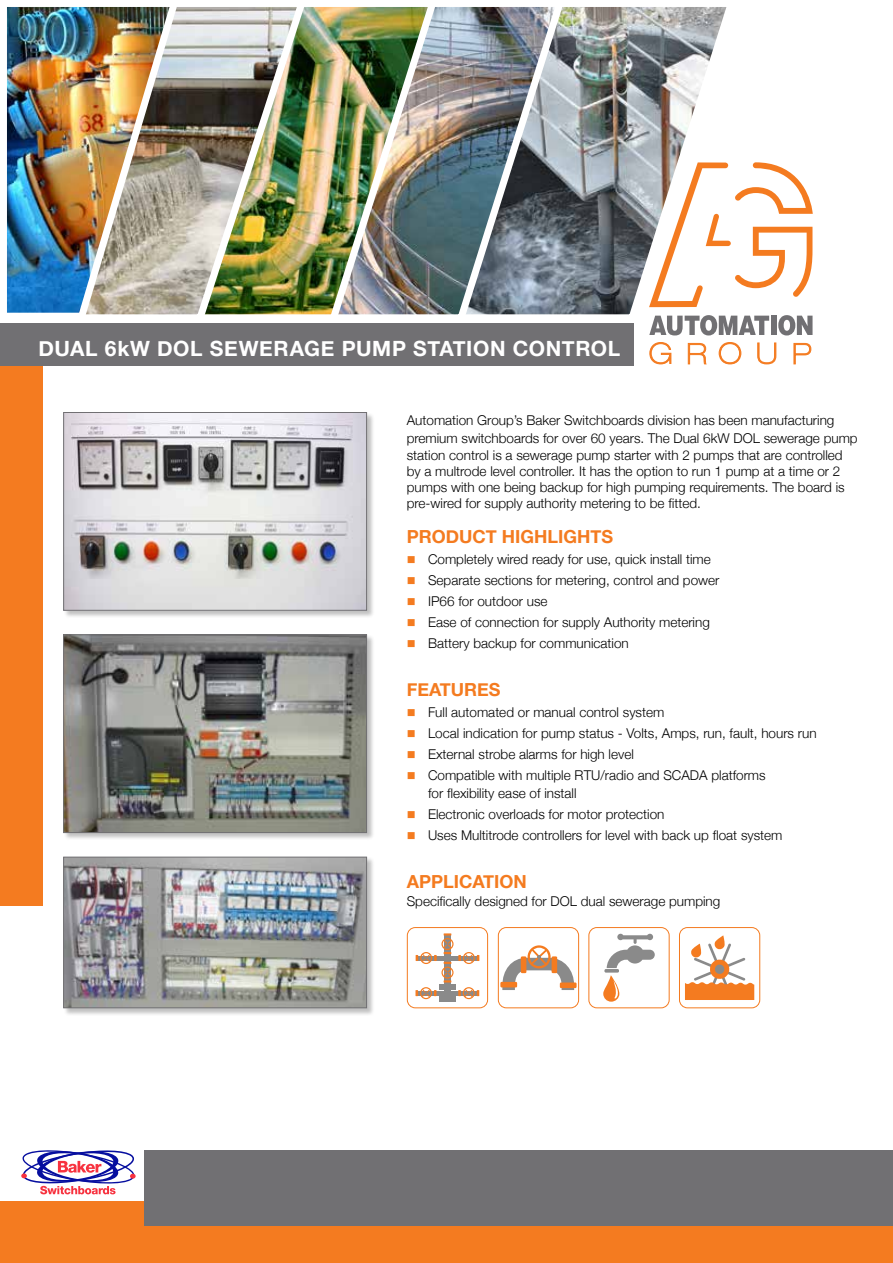
<style>
.page{position:relative;width:893px;height:1263px;background:#fff}
.page>*{position:absolute;margin:0;border:0;box-sizing:border-box;transform-origin:0 0}
.t1{font:700 21px "Helvetica Neue";letter-spacing:.03em;color:#fff}
.t2{font:700 18px "Helvetica Neue";color:#f47b20}
.t3{font:300 13.5px/16.2px "Helvetica Neue";color:#000}
.s1{color:#f47b20}
</style>
<div class="page">
<div style="left:0;top:1201px;width:893px;height:62px;background:#f47b20"></div>
<div style="left:0;top:347px;width:43px;height:559px;background:#f47b20"></div>
<div style="left:0;top:323px;width:634px;height:43px;background:#717073"></div>
<div style="left:145px;top:1150px;width:748px;height:75px;background:#717073"></div>
<div style="left:63px;top:412px;width:312px;height:206px;background:#000;opacity:.25"></div>
<img style="left:65px;top:414px;width:300px;height:194px">
<div style="left:63px;top:412px;width:304px;height:198px;border:1px solid #717073"></div>
<div style="left:63px;top:634px;width:312px;height:206px;background:#000;opacity:.25"></div>
<img style="left:65px;top:636px;width:300px;height:195px">
<div style="left:63px;top:634px;width:304px;height:199px;border:1px solid #717073"></div>
<div style="left:63px;top:856px;width:312px;height:160px;background:#000;opacity:.25"></div>
<img style="left:65px;top:859px;width:300px;height:147px">
<div style="left:63px;top:857px;width:304px;height:151px;border:1px solid #717073"></div>
<svg style="left:649px;top:342px;width:23px;height:22px"></svg>
<svg style="left:687px;top:342px;width:20px;height:22px"></svg>
<svg style="left:718px;top:342px;width:24px;height:22px"></svg>
<svg style="left:757px;top:342px;width:20px;height:22px"></svg>
<svg style="left:793px;top:342px;width:19px;height:22px"></svg>
<svg style="left:649px;top:315px;width:120px;height:20px"></svg>
<div style="left:771px;top:316px;width:6px;height:19px;background:#717073"></div>
<svg style="left:778px;top:315px;width:34px;height:20px"></svg>
<svg style="left:741px;top:162px;width:72px;height:135px"></svg>
<img style="left:569px;top:7px;width:172px;height:318px">
<img style="left:442px;top:7px;width:127px;height:308px">
<img style="left:311px;top:7px;width:131px;height:308px">
<img style="left:184px;top:7px;width:127px;height:308px">
<img style="left:7px;top:7px;width:177px;height:308px">
<div style="left:679px;top:927px;width:81px;height:81px;border:1px solid #f47b20;border-radius:8px"></div>
<svg style="left:685px;top:935px;width:69px;height:65px"></svg>
<div style="left:589px;top:927px;width:80px;height:81px;border:1px solid #f47b20;border-radius:8px"></div>
<svg style="left:603px;top:975px;width:16px;height:27px"></svg>
<svg style="left:613px;top:980px;width:7px;height:19px"></svg>
<svg style="left:604px;top:934px;width:51px;height:38px"></svg>
<div style="left:498px;top:927px;width:81px;height:81px;border:1px solid #f47b20;border-radius:8px"></div>
<div style="left:560px;top:982px;width:17px;height:6px;background:#f47b20"></div>
<div style="left:500px;top:982px;width:17px;height:5px;background:#f47b20"></div>
<svg style="left:502px;top:945px;width:72px;height:45px"></svg>
<div style="left:439px;top:996px;width:17px;height:6px;background:#8a8a8a"></div>
<svg style="left:415px;top:933px;width:64px;height:66px"></svg>
<div style="left:407px;top:927px;width:81px;height:81px;border:1px solid #f47b20;border-radius:8px"></div>
<svg style="left:21px;top:1150px;width:115px;height:44px"></svg>
<h1 class="t1" style="left:38px;top:332px;width:583px">DUAL 6kW DOL SEWERAGE PUMP STATION CONTROL</h1>
<p class="t3" style="left:407px;top:411px;width:452px;line-height:18px">Automation Group’s Baker Switchboards division has been manufacturing premium switchboards for over 60 years. The Dual 6kW DOL sewerage pump</p>
<p class="t3" style="left:407px;top:446px;width:439px">station control is a sewerage pump starter with 2 pumps that are controlled by a multrode level controller. It has the option to run 1 pump at a time or 2 pumps with one being backup for high pumping requirements. The board is pre-wired for supply authority metering to be fitted.</p>
<h2 class="t2" style="left:407px;top:523px;width:208px">PRODUCT HIGHLIGHTS</h2>
<p class="t3" style="left:407px;top:550px;width:306px"><span class="s1">■</span> Completely wired ready for use, quick install time</p>
<p class="t3" style="left:407px;top:571px;width:314px"><span class="s1">■</span> Separate sections for metering, control and power</p>
<p class="t3" style="left:407px;top:592px;width:142px"><span class="s1">■</span> IP66 for outdoor use</p>
<p class="t3" style="left:407px;top:613px;width:305px"><span class="s1">■</span> Ease of connection for supply Authority metering</p>
<p class="t3" style="left:407px;top:634px;width:224px"><span class="s1">■</span> Battery backup for communication</p>
<h2 class="t2" style="left:407px;top:676px;width:95px">FEATURES</h2>
<p class="t3" style="left:407px;top:703px;width:259px"><span class="s1">■</span> Full automated or manual control system</p>
<p class="t3" style="left:407px;top:724px;width:411px"><span class="s1">■</span> Local indication for pump status - Volts, Amps, run, fault, hours run</p>
<p class="t3" style="left:407px;top:745px;width:229px"><span class="s1">■</span> External strobe alarms for high level</p>
<p class="t3" style="left:428px;top:766px;width:339px;line-height:18px;text-indent:-21px"><span class="s1">■</span> Compatible with multiple RTU/radio and SCADA platforms for flexibility ease of install</p>
<p class="t3" style="left:407px;top:805px;width:259px"><span class="s1">■</span> Electronic overloads for motor protection</p>
<p class="t3" style="left:407px;top:826px;width:377px"><span class="s1">■</span> Uses Multitrode controllers for level with back up float system</p>
<h2 class="t2" style="left:407px;top:868px;width:121px">APPLICATION</h2>
<p class="t3" style="left:407px;top:892px;width:315px">Specifically designed for DOL dual sewerage pumping</p>
</div>
